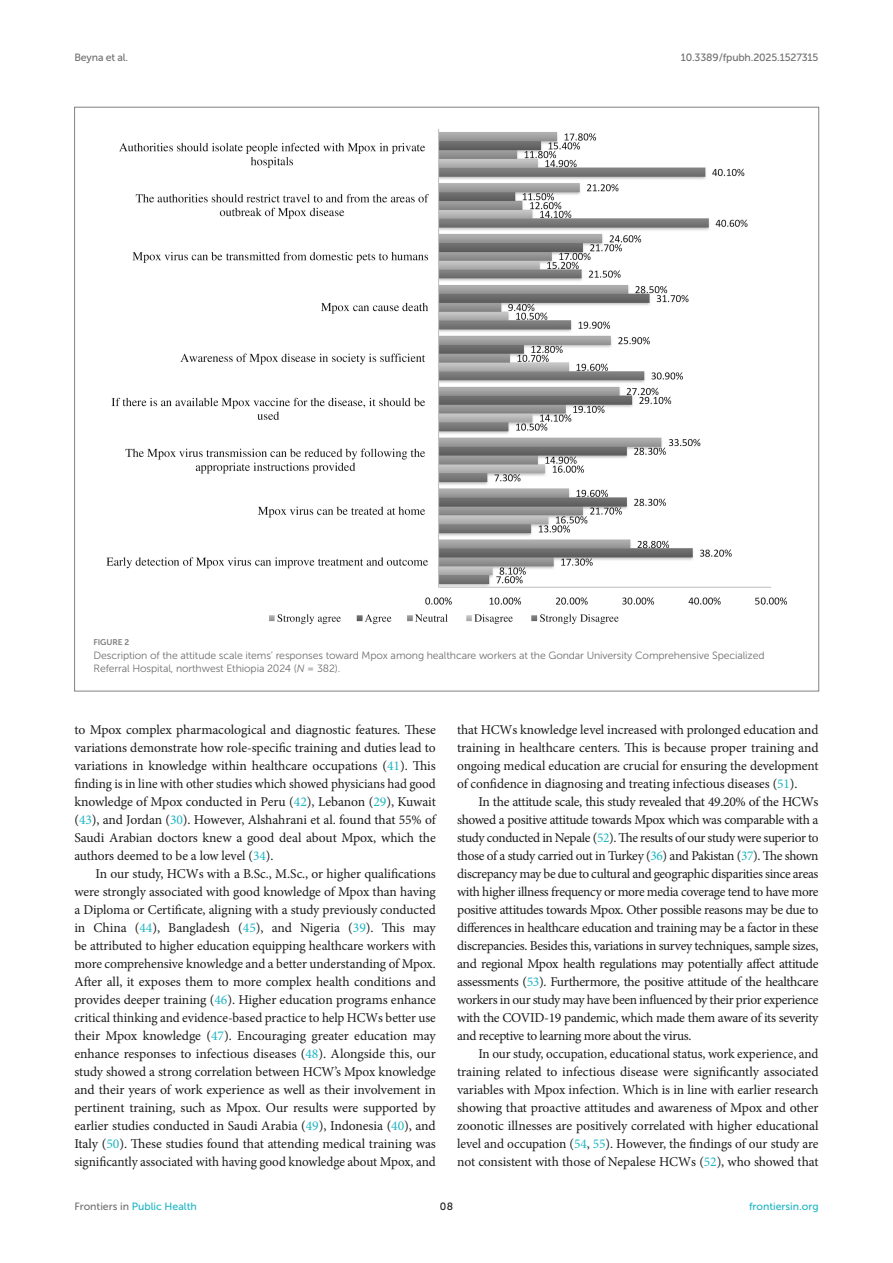
<style>
.page{position:relative;width:893px;height:1263px;background:#fff}
.page>*{position:absolute;margin:0;border:0;box-sizing:border-box;transform-origin:0 0}
.TEXT{font:13.5px/18px "Minion Pro";letter-spacing:-.01em;color:#1b1c1b;text-align:justify}
.FIG_LEG{font:10.5px/13.5px "Museo Sans 300";letter-spacing:-.01em;color:#706f70}
.t1{font:10.5px "Museo Sans 500";color:#1db5c3}
.t2{font:10.5px "Museo Sans 500";letter-spacing:-.015em;color:#706f70}
.t3{font:10.5px "Museo Sans 500";color:#1b1c1b}
.FIG_HD{font:8.25px "Museo Sans 700";letter-spacing:-.01em;color:#7e7f7f}
.s1{font-style:italic}
.s2{color:#1db5c3}
.s3{color:#706f70}
</style>
<div class="page">
<img style="left:106px;top:129px;width:682px;height:496px">
<p class="t2" style="left:74px;top:52px;width:55px">Beyna et al.</p>
<p class="t2" style="left:681px;top:52px;width:139px">10.3389/fpubh.2025.1527315</p>
<p class="FIG_HD" style="left:94px;top:638px;width:37px">FIGURE 2</p>
<p class="FIG_LEG" style="left:94px;top:648px;width:673px">Description of the attitude scale items’ responses toward Mpox among healthcare workers at the Gondar University Comprehensive Specialized<br>Referral Hospital, northwest Ethiopia 2024 (<span class="s1">N</span> = 382).</p>
<p class="TEXT" style="left:74px;top:721px;width:363px">to Mpox complex pharmacological and diagnostic features. These variations demonstrate how role-specific training and duties lead to variations in knowledge within healthcare occupations (<span class="s2">41</span>). This finding is in line with other studies which showed physicians had good knowledge of Mpox conducted in Peru (<span class="s2">42</span>), Lebanon (<span class="s2">29</span>), Kuwait (<span class="s2">43</span>), and Jordan (<span class="s2">30</span>). However, Alshahrani et al. found that 55% of Saudi Arabian doctors knew a good deal about Mpox, which the authors deemed to be a low level (<span class="s2">34</span>).</p>
<p class="TEXT" style="left:74px;top:865px;width:363px;text-indent:21px">In our study, HCWs with a B.Sc., M.Sc., or higher qualifications were strongly associated with good knowledge of Mpox than having a Diploma or Certificate, aligning with a study previously conducted in China (<span class="s2">44</span>), Bangladesh (<span class="s2">45</span>), and Nigeria (<span class="s2">39</span>). This may be attributed to higher education equipping healthcare workers with more comprehensive knowledge and a better understanding of Mpox.<br>After all, it exposes them to more complex health conditions and provides deeper training (<span class="s2">46</span>). Higher education programs enhance critical thinking and evidence-based practice to help HCWs better use their Mpox knowledge (<span class="s2">47</span>). Encouraging greater education may enhance responses to infectious diseases (<span class="s2">48</span>). Alongside this, our study showed a strong correlation between HCW’s Mpox knowledge and their years of work experience as well as their involvement in pertinent training, such as Mpox. Our results were supported by earlier studies conducted in Saudi Arabia (<span class="s2">49</span>), Indonesia (<span class="s2">40</span>), and Italy (<span class="s2">50</span>). These studies found that attending medical training was significantly associated with having good knowledge about Mpox, and</p>
<p class="TEXT" style="left:457px;top:721px;width:363px">that HCWs knowledge level increased with prolonged education and training in healthcare centers. This is because proper training and ongoing medical education are crucial for ensuring the development of confidence in diagnosing and treating infectious diseases (<span class="s2">51</span>).</p>
<p class="TEXT" style="left:457px;top:793px;width:363px;text-indent:21px">In the attitude scale, this study revealed that 49.20% of the HCWs showed a positive attitude towards Mpox which was comparable with a study conducted in Nepale (<span class="s2">52</span>). The results of our study were superior to those of a study carried out in Turkey (<span class="s2">36</span>) and Pakistan (<span class="s2">37</span>). The shown discrepancy may be due to cultural and geographic disparities since areas with higher illness frequency or more media coverage tend to have more positive attitudes towards Mpox. Other possible reasons may be due to differences in healthcare education and training may be a factor in these discrepancies. Besides this, variations in survey techniques, sample sizes, and regional Mpox health regulations may potentially affect attitude assessments (<span class="s2">53</span>). Furthermore, the positive attitude of the healthcare workers in our study may have been influenced by their prior experience with the COVID-19 pandemic, which made them aware of its severity and receptive to learning more about the virus.</p>
<p class="TEXT" style="left:457px;top:1045px;width:363px;text-indent:21px">In our study, occupation, educational status, work experience, and training related to infectious disease were significantly associated variables with Mpox infection. Which is in line with earlier research showing that proactive attitudes and awareness of Mpox and other zoonotic illnesses are positively correlated with higher educational level and occupation (<span class="s2">54</span>, <span class="s2">55</span>). However, the findings of our study are not consistent with those of Nepalese HCWs (<span class="s2">52</span>), who showed that</p>
<p class="t1" style="left:74px;top:1200px;width:124px"><span class="s3">Frontiers in</span> Public Health</p>
<p class="t3" style="left:440px;top:1200px;width:15px">08</p>
<p class="t1" style="left:749px;top:1200px;width:71px">frontiersin.org</p>
</div>
